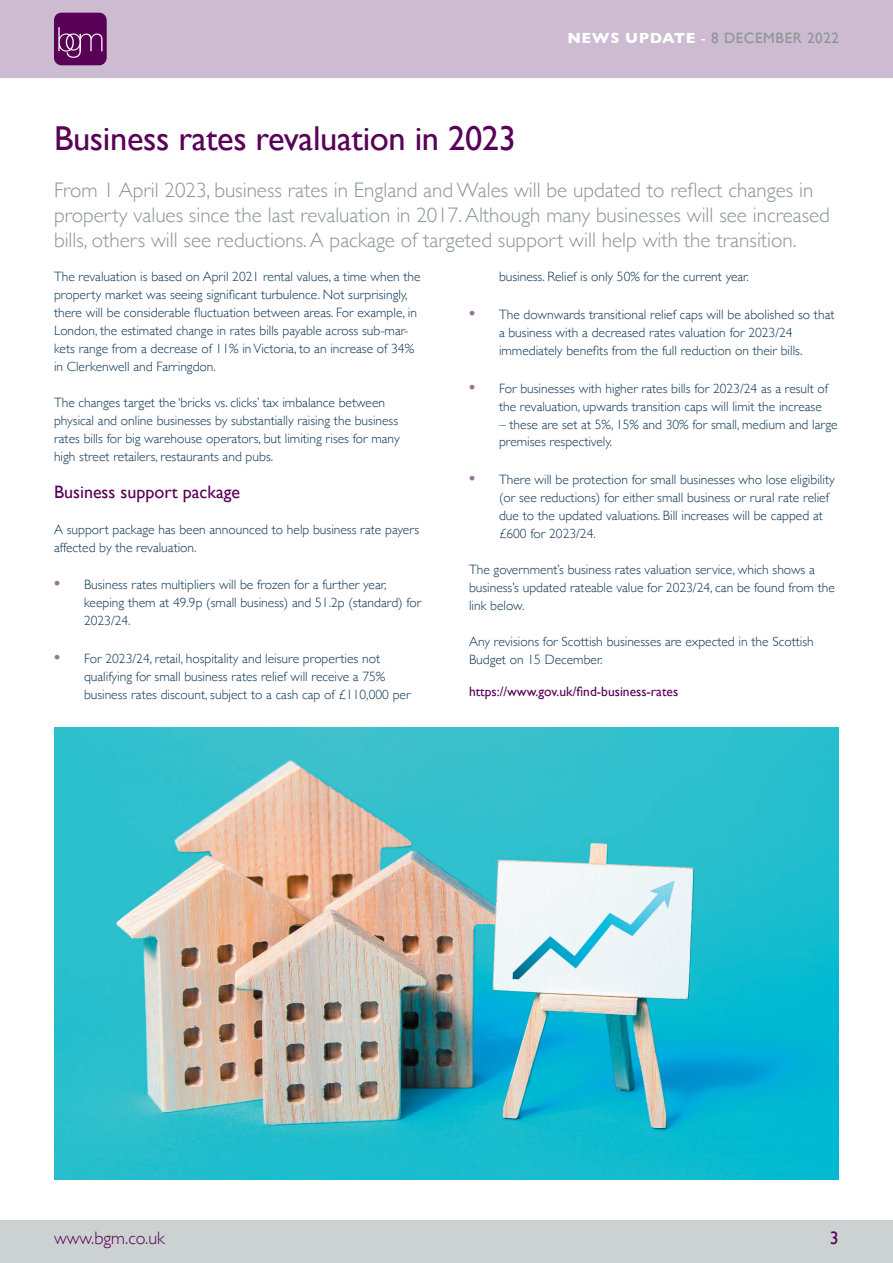
<style>
.page{position:relative;width:893px;height:1263px;background:#fff}
.page>*{position:absolute;margin:0;border:0;box-sizing:border-box;transform-origin:0 0}
.t1{font:34.5px "Gill Sans";letter-spacing:-.01em;color:#590157}
.t2{font:300 21px/25.5px "Gill Sans";color:#8a9595}
.t3{font:18px "Gill Sans";color:#590157}
.t4{font:300 18px "Gill Sans";color:#590157}
.t5{font:15px "Gill Sans";letter-spacing:.04em;color:#8a9595}
.t6{font:300 13.5px/18px "Gill Sans";color:#0d3553}
.t7{font:13.5px "Gill Sans";color:#590157}
.s1{font-weight:700;color:#fff}
.s2{color:#fff}
.s3{font-weight:800;font-size:15px;color:#97719c}
</style>
<div class="page">
<div style="left:0;top:1221px;width:893px;height:42px;background:#ccd2d2"></div>
<div style="left:0;top:0;width:893px;height:78px;background:#ccbbd1"></div>
<div style="left:54px;top:13px;width:53px;height:52px;background:#590157;border-radius:7px"></div>
<svg style="left:58px;top:27px;width:44px;height:31px"></svg>
<img style="left:54px;top:727px;width:785px;height:452px">
<p class="t5" style="left:567px;top:29px;width:273px"><span class="s1">NEWS UPDATE</span> <span class="s2">-</span> 8 DECEMBER 2022</p>
<h1 class="t1" style="left:54px;top:118px;width:464px">Business rates revaluation in 2023</h1>
<p class="t2" style="left:54px;top:176px;width:777px">From 1 April 2023, business rates in England and Wales will be updated to reflect changes in property values since the last revaluation in 2017. Although many businesses will see increased bills, others will see reductions. A package of targeted support will help with the transition.</p>
<p class="t6" style="left:54px;top:267px;width:368px">The revaluation is based on April 2021 rental values, a time when the property market was seeing significant turbulence. Not surprisingly, there will be considerable fluctuation between areas. For example, in London, the estimated change in rates bills payable across sub-mar&shy;kets range from a decrease of 11% in Victoria, to an increase of 34% in Clerkenwell and Farringdon.</p>
<p class="t6" style="left:54px;top:393px;width:347px">The changes target the ‘bricks vs. clicks’ tax imbalance between physical and online businesses by substantially raising the business rates bills for big warehouse operators, but limiting rises for many high street retailers, restaurants and pubs.</p>
<h3 class="t3" style="left:54px;top:481px;width:188px">Business support package</h3>
<p class="t6" style="left:54px;top:519px;width:367px">A support package has been announced to help business rate payers affected by the revaluation.</p>
<p class="t6" style="left:84px;top:575px;width:339px;text-indent:-30px"><span class="s3">•</span> Business rates multipliers will be frozen for a further year, keeping them at 49.9p (small business) and 51.2p (standard) for<br>2023/24.</p>
<p class="t6" style="left:84px;top:648px;width:328px;text-indent:-30px"><span class="s3">•</span> For 2023/24, retail, hospitality and leisure properties not qualifying for small business rates relief will receive a 75% business rates discount, subject to a cash cap of £110,000 per</p>
<p class="t6" style="left:499px;top:267px;width:251px">business. Relief is only 50% for the current year.</p>
<p class="t6" style="left:499px;top:305px;width:337px;text-indent:-30px"><span class="s3">•</span> The downwards transitional relief caps will be abolished so that a business with a decreased rates valuation for 2023/24 immediately benefits from the full reduction on their bills.</p>
<p class="t6" style="left:499px;top:378px;width:331px;text-indent:-30px"><span class="s3">•</span> For businesses with higher rates bills for 2023/24 as a result of the revaluation, upwards transition caps will limit the increase</p>
<p class="t6" style="left:499px;top:414px;width:340px">– these are set at 5%, 15% and 30% for small, medium and large premises respectively.</p>
<p class="t6" style="left:499px;top:470px;width:337px;text-indent:-30px"><span class="s3">•</span> There will be protection for small businesses who lose eligibility (or see reductions) for either small business or rural rate relief due to the updated valuations. Bill increases will be capped at £600 for 2023/24.</p>
<p class="t6" style="left:469px;top:560px;width:367px">The government’s business rates valuation service, which shows a business’s updated rateable value for 2023/24, can be found from the link below.</p>
<p class="t6" style="left:469px;top:632px;width:346px">Any revisions for Scottish businesses are expected in the Scottish<br>Budget on 15 December.</p>
<p class="t7" style="left:469px;top:683px;width:211px">https://www.gov.uk/find-business-rates</p>
<h3 class="t4" style="left:54px;top:1224px;width:112px">www.bgm.co.uk</h3>
<h3 class="t3" style="left:830px;top:1228px;width:10px">3</h3>
</div>
